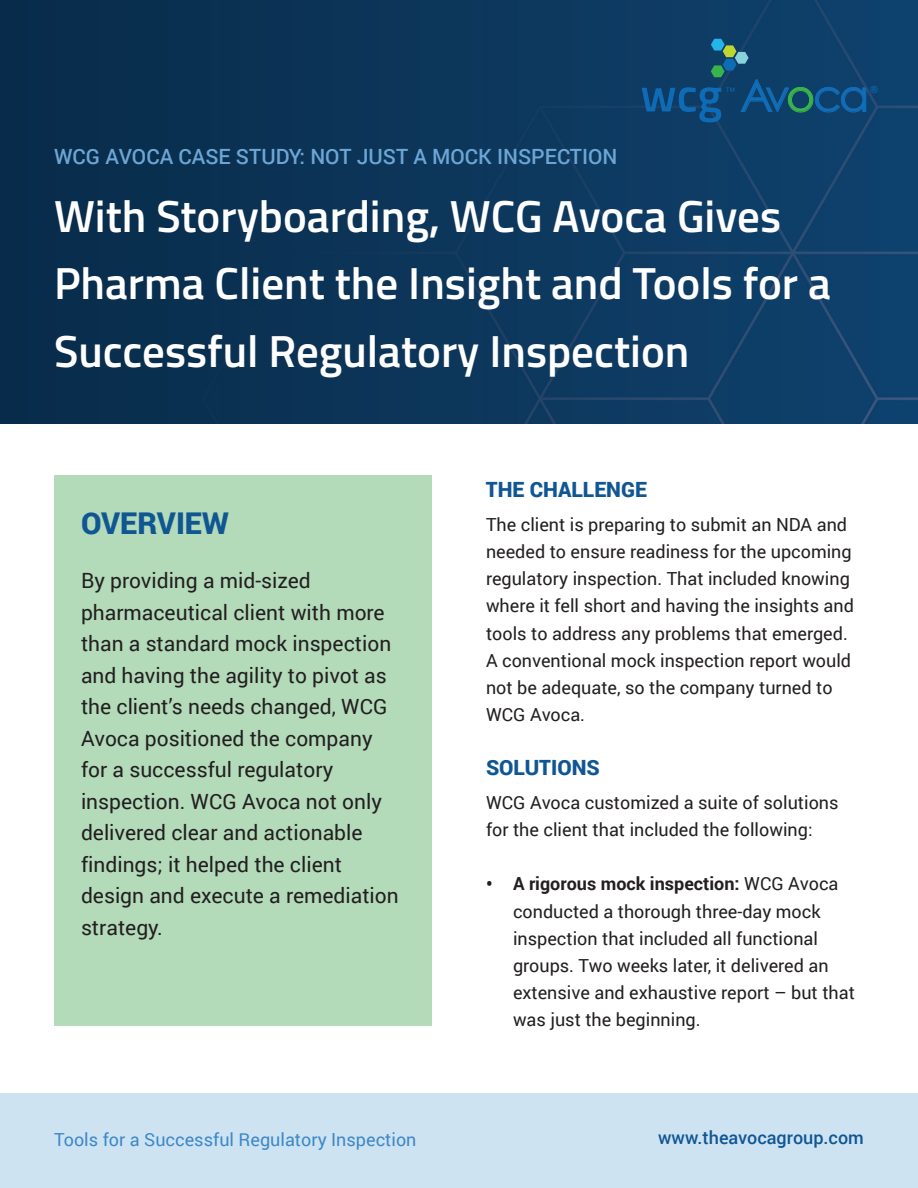
<style>
.page{position:relative;width:918px;height:1188px;background:#fff}
.page>*{position:absolute;margin:0;border:0;box-sizing:border-box;transform-origin:0 0}
.t1{font:600 45px/67.5px "Titillium Web";color:#fff}
.t2{font:44.1px "Century Gothic";letter-spacing:-.07em;color:#126db7}
.Body_Heading{font:900 30px "Roboto";color:#105693}
.Body_Heading-2{font:21px/31.5px "Roboto";color:#231f20}
.Subheading{font:500 21px "Roboto";color:#6da6d5}
.Body_Heading-3{font:900 21px "Roboto";color:#105693}
.Bullets{font:18px/27.2px "Roboto";color:#231f20}
.t3{font:18px "Roboto";color:#3e88c5}
.t4{font:500 18px "Roboto";color:#105693}
.t5{font:10.2px "Roboto";color:#0e6cb6}
.s1{color:#37b44a}
.s2{font-weight:700}
</style>
<div class="page">
<div style="left:0;top:1094px;width:918px;height:94px;background:#cee3f2"></div>
<img style="left:0;top:0;width:918px;height:423px">
<div style="left:54px;top:475px;width:378px;height:551px;background:#b3dbb9"></div>
<svg style="left:711px;top:39px;width:38px;height:38px"></svg>
<svg style="left:642px;top:87px;width:92px;height:35px;background:#0e4c80"></svg>
<p class="Subheading" style="left:54px;top:142px;width:565px">WCG AVOCA CASE STUDY: NOT JUST A MOCK INSPECTION</p>
<p class="t2" style="left:740px;top:65px;width:130px">Av<span class="s1">o</span>ca</p>
<p class="t5" style="left:870px;top:83px;width:9px">®</p>
<p class="t1" style="left:54px;top:180px;width:778px">With Storyboarding, WCG Avoca Gives<br>Pharma Client the Insight and Tools for a<br>Successful Regulatory Inspection</p>
<p class="Body_Heading" style="left:81px;top:502px;width:149px">OVERVIEW</p>
<p class="Body_Heading-2" style="left:81px;top:564px;width:319px">By providing a mid-sized pharmaceutical client with more than a standard mock inspection and having the agility to pivot as the client’s needs changed, WCG<br>Avoca positioned the company for a successful regulatory inspection. WCG Avoca not only delivered clear and actionable findings; it helped the client design and execute a remediation strategy.</p>
<p class="Body_Heading-3" style="left:486px;top:475px;width:162px">THE CHALLENGE</p>
<p class="Bullets" style="left:486px;top:510px;width:369px">The client is preparing to submit an NDA and needed to ensure readiness for the upcoming regulatory inspection. That included knowing where it fell short and having the insights and tools to address any problems that emerged.<br>A conventional mock inspection report would not be adequate, so the company turned to WCG Avoca.</p>
<p class="Body_Heading-3" style="left:486px;top:753px;width:115px">SOLUTIONS</p>
<p class="Bullets" style="left:486px;top:788px;width:354px">WCG Avoca customized a suite of solutions for the client that included the following:</p>
<p class="Bullets" style="left:513px;top:870px;width:343px;text-indent:-27px"><span class="s2">• A rigorous mock inspection:</span> WCG Avoca conducted a thorough three-day mock inspection that included all functional groups. Two weeks later, it delivered an extensive and exhaustive report – but that was just the beginning.</p>
<p class="t3" style="left:54px;top:1127px;width:364px">Tools for a Successful Regulatory Inspection</p>
<p class="t4" style="left:658px;top:1125px;width:207px">www.theavocagroup.com</p>
</div>
